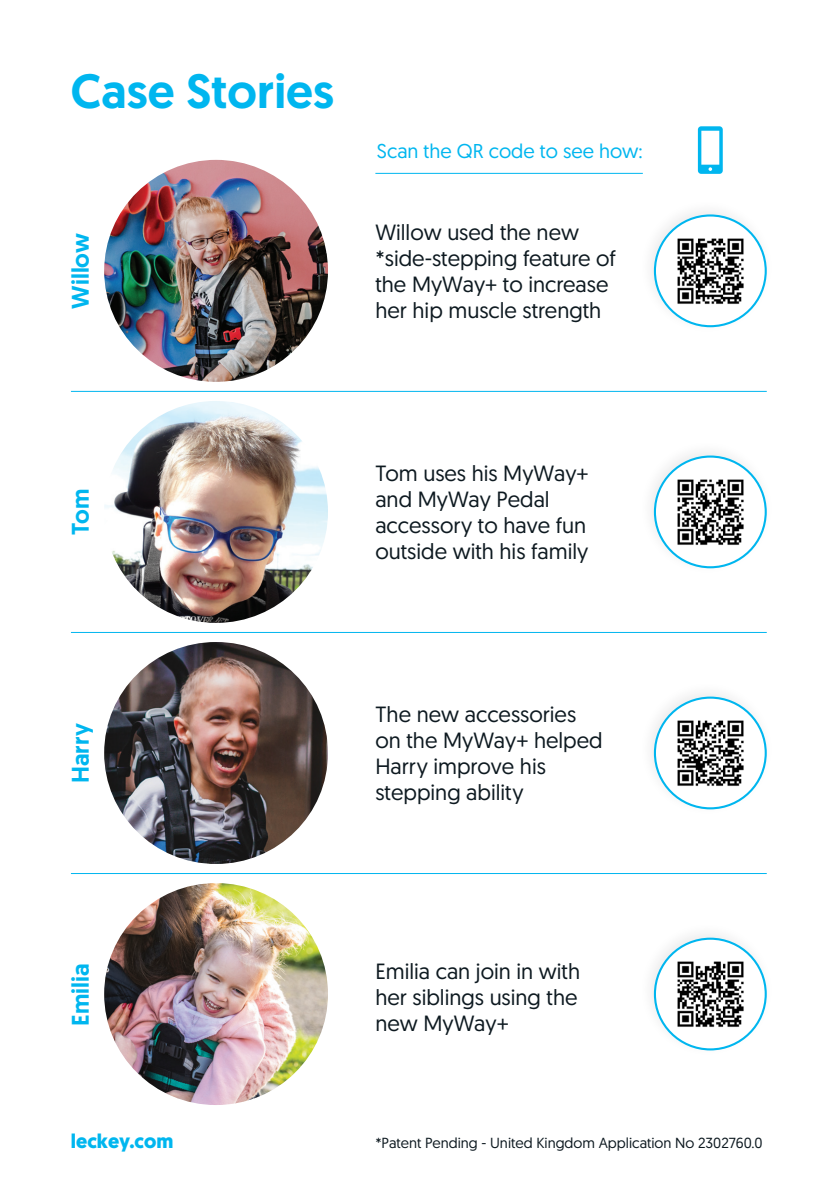
<style>
.page{position:relative;width:840px;height:1191px;background:#fff}
.page>*{position:absolute;margin:0;border:0;box-sizing:border-box;transform-origin:0 0}
.t1{font:500 48px "Geomanist";color:#00b6ef}
.t2{font:500 24px "Geomanist";color:#00b6ef}
.t3{font:22px/26px "Geomanist";color:#0d1920}
.t4{font:20px "Geomanist";color:#00b6ef}
.t5{font:700 20px "Geomanist";color:#00b6ef}
.t6{font:14.6px "Geomanist";color:#0d1920}
</style>
<div class="page">
<div style="left:638px;top:199px;width:135px;height:135px;background:#231f20;opacity:.08"></div>
<div style="left:654px;top:215px;width:111px;height:111px;background:#fff;border-radius:50%"></div>
<div style="left:653px;top:214px;width:113px;height:113px;border:2px solid #00b6ef;border-radius:50%"></div>
<img style="left:677px;top:238px;width:67px;height:66px">
<img style="left:104px;top:160px;width:224px;height:222px">
<svg style="left:697px;top:126px;width:25px;height:48px"></svg>
<div style="left:638px;top:440px;width:135px;height:135px;background:#231f20;opacity:.08"></div>
<div style="left:654px;top:456px;width:111px;height:111px;background:#fff;border-radius:50%"></div>
<div style="left:653px;top:455px;width:113px;height:113px;border:2px solid #00b6ef;border-radius:50%"></div>
<img style="left:677px;top:479px;width:67px;height:66px">
<img style="left:104px;top:401px;width:224px;height:222px">
<div style="left:638px;top:681px;width:135px;height:135px;background:#231f20;opacity:.08"></div>
<div style="left:654px;top:697px;width:111px;height:111px;background:#fff;border-radius:50%"></div>
<div style="left:653px;top:696px;width:113px;height:113px;border:2px solid #00b6ef;border-radius:50%"></div>
<img style="left:677px;top:720px;width:67px;height:66px">
<img style="left:104px;top:642px;width:224px;height:222px">
<div style="left:638px;top:922px;width:135px;height:135px;background:#231f20;opacity:.08"></div>
<div style="left:654px;top:938px;width:111px;height:111px;background:#fff;border-radius:50%"></div>
<div style="left:653px;top:937px;width:113px;height:113px;border:2px solid #00b6ef;border-radius:50%"></div>
<img style="left:677px;top:961px;width:67px;height:66px">
<img style="left:104px;top:883px;width:224px;height:222px">
<hr style="left:71px;top:391px;width:695px;height:1px;background:#00b6ef">
<hr style="left:71px;top:632px;width:695px;height:1px;background:#00b6ef">
<hr style="left:71px;top:873px;width:695px;height:1px;background:#00b6ef">
<hr style="left:375px;top:173px;width:267px;height:1px;background:#00b6ef">
<p class="t1" style="left:71px;top:59px;width:264px">Case Stories</p>
<p class="t2" style="left:65px;top:309px;width:77px;rotate:-90deg">Willow</p>
<p class="t4" style="left:377px;top:138px;width:267px">Scan the QR code to see how:</p>
<p class="t3" style="left:375px;top:219px;width:242px">Willow used the new *side-stepping feature of the MyWay+ to increase her hip muscle strength</p>
<p class="t2" style="left:65px;top:535px;width:48px;rotate:-90deg">Tom</p>
<p class="t3" style="left:375px;top:460px;width:215px">Tom uses his MyWay+ and MyWay Pedal accessory to have fun outside with his family</p>
<p class="t2" style="left:65px;top:783px;width:62px;rotate:-90deg">Harry</p>
<p class="t3" style="left:375px;top:701px;width:229px">The new accessories on the MyWay+ helped<br>Harry improve his stepping ability</p>
<p class="t2" style="left:65px;top:1025px;width:64px;rotate:-90deg">Emilia</p>
<p class="t5" style="left:71px;top:1128px;width:104px">leckey.com</p>
<p class="t3" style="left:375px;top:957px;width:206px;text-align:justify">Emilia can join in with her siblings using the new MyWay+</p>
<p class="t6" style="left:375px;top:1133px;width:388px">*Patent Pending - United Kingdom Application No 2302760.0</p>
</div>
